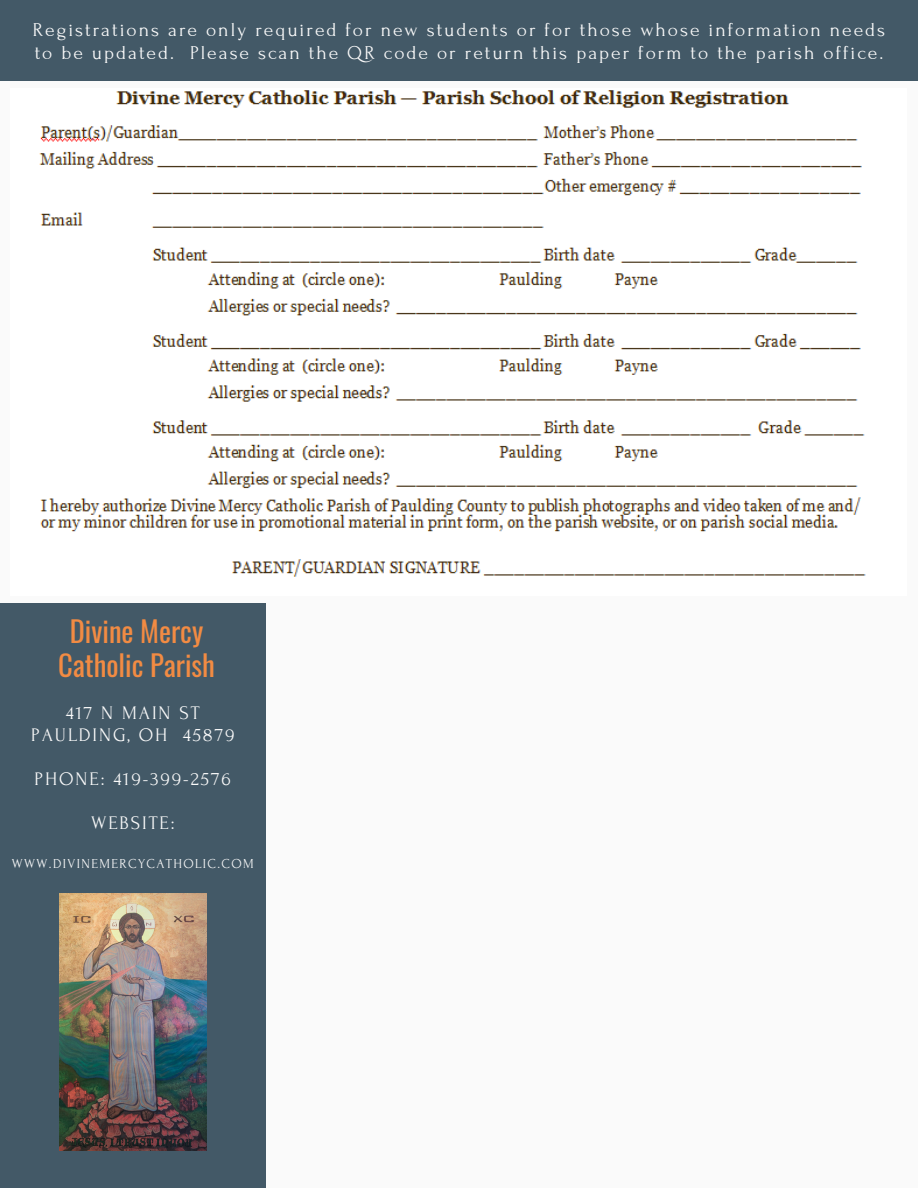
<style>
.page{position:relative;width:918px;height:1188px;background:#fafafa}
.page>*{position:absolute;margin:0;border:0;box-sizing:border-box;transform-origin:0 0}
.t1{font:28.65px/33.5px "Oswald";color:#f28b43;text-align:center}
.t2{font:19.5px/22.8px "Forum";letter-spacing:.1em;color:#fafafa}
.t3{font:19.2px/22px "Forum";letter-spacing:.1em;color:#fafafa;text-align:center}
.t4{font:13.65px "Forum";letter-spacing:.1em;color:#fafafa}
</style>
<div class="page">
<div style="left:0;top:603px;width:266px;height:585px;background:#435967"></div>
<img style="left:59px;top:894px;width:148px;height:256px">
<div style="left:0;top:0;width:918px;height:81px;background:#435967"></div>
<img style="left:39px;top:90px;width:827px;height:487px">
<p class="t2" style="left:33px;top:19px;width:854px">Registrations are only required for new students or for those whose information needs to be updated. Please scan the QR code or return this paper form to the parish office.</p>
<p class="t1" style="left:58px;top:614px;width:159px">Divine Mercy<br>Catholic Parish</p>
<h2 class="t3" style="left:31px;top:702px;width:205px">417 N MAIN ST<br>PAULDING, OH 45879</h2>
<h2 class="t3" style="left:35px;top:768px;width:198px">PHONE: 419-399-2576</h2>
<h2 class="t3" style="left:91px;top:812px;width:85px">WEBSITE:</h2>
<h1 class="t4" style="left:12px;top:856px;width:243px">WWW.DIVINEMERCYCATHOLIC.COM</h1>
</div>
